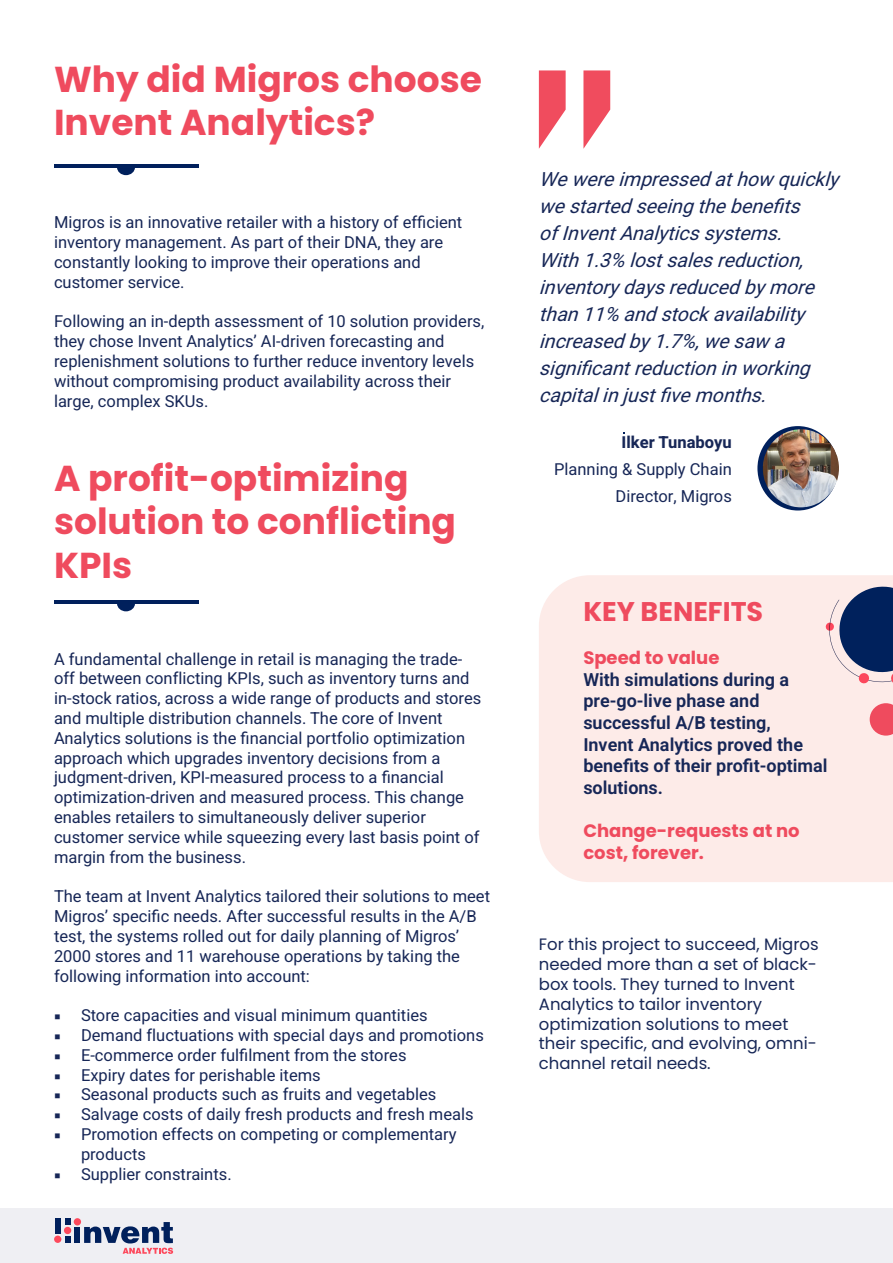
<style>
.page{position:relative;width:893px;height:1263px;background:#fff}
.page>*{position:absolute;margin:0;border:0;box-sizing:border-box;transform-origin:0 0}
.t1{font:700 36px/43.2px "Poppins";color:#ef4b5e}
.t2{font:700 27px "Poppins";color:#ef4b5e}
.t3{font:italic 19.5px/27px "Heebo";color:#172757}
.t4{font:600 18px/21.6px "Heebo";color:#172757}
.t5{font:700 18px/21.6px "Poppins";color:#ef4b5e}
.t6{font:16.5px/19.8px "Heebo";color:#172757}
.t7{font:16.5px/19.8px "Poppins";color:#172757}
.t8{font:700 16.5px "Heebo";color:#172757}
.s1{font-family:"Minion Pro"}
</style>
<div class="page">
<div style="left:0;top:1209px;width:893px;height:54px;background:#efeff3"></div>
<div style="left:75px;top:1227px;width:5px;height:16px;background:#00205c"></div>
<svg style="left:65px;top:1218px;width:5px;height:6px"></svg>
<div style="left:64px;top:1227px;width:7px;height:7px;background:#fd495c;border-radius:50%"></div>
<div style="left:74px;top:1218px;width:7px;height:7px;background:#fd495c;border-radius:4px"></div>
<svg style="left:84px;top:1222px;width:89px;height:32px"></svg>
<div style="left:55px;top:1218px;width:6px;height:16px;background:#00205c"></div>
<svg style="left:54px;top:1235px;width:16px;height:8px"></svg>
<hr style="left:54px;top:164px;width:144px;height:3px;background:#00205c">
<svg style="left:117px;top:167px;width:18px;height:8px"></svg>
<hr style="left:54px;top:600px;width:144px;height:3px;background:#00205c">
<svg style="left:117px;top:603px;width:18px;height:8px"></svg>
<div style="left:539px;top:575px;width:354px;height:307px;background:#fdebe8"></div>
<svg style="left:870px;top:703px;width:23px;height:33px"></svg>
<svg style="left:825px;top:581px;width:68px;height:104px;background:#747a99"></svg>
<svg style="left:539px;top:70px;width:27px;height:79px"></svg>
<svg style="left:583px;top:70px;width:27px;height:79px"></svg>
<svg style="left:757px;top:426px;width:81px;height:84px"></svg>
<img style="left:763px;top:429px;width:76px;height:78px">
<p class="t1" style="left:54px;top:58px;width:430px">Why did Migros choose</p>
<p class="t1" style="left:54px;top:101px;width:323px">Invent Analytics?</p>
<p class="t6" style="left:54px;top:213px;width:410px">Migros is an innovative retailer with a history of efficient inventory management. As part of their DNA, they are constantly looking to improve their operations and customer service.</p>
<p class="t6" style="left:54px;top:312px;width:432px">Following an in-depth assessment of 10 solution providers, they chose Invent Analytics’ AI-driven forecasting and replenishment solutions to further reduce inventory levels without compromising product availability across their large, complex SKUs.</p>
<p class="t1" style="left:54px;top:457px;width:404px">A profit-optimizing solution to conflicting<br>KPIs</p>
<p class="t6" style="left:54px;top:649px;width:429px">A fundamental challenge in retail is managing the trade&shy;off between conflicting KPIs, such as inventory turns and in-stock ratios, across a wide range of products and stores and multiple distribution channels. The core of Invent Analytics solutions is the financial portfolio optimization approach which upgrades inventory decisions from a judgment-driven, KPI-measured process to a financial optimization-driven and measured process. This change enables retailers to simultaneously deliver superior customer service while squeezing every last basis point of margin from the business.</p>
<p class="t6" style="left:54px;top:886px;width:438px">The team at Invent Analytics tailored their solutions to meet Migros’ specific needs. After successful results in the A/B test, the systems rolled out for daily planning of Migros’ 2000 stores and 11 warehouse operations by taking the following information into account:</p>
<p class="t6" style="left:54px;top:1005px;width:375px"><span class="s1">■</span> Store capacities and visual minimum quantities</p>
<p class="t6" style="left:54px;top:1025px;width:431px"><span class="s1">■</span> Demand fluctuations with special days and promotions</p>
<p class="t6" style="left:54px;top:1045px;width:354px"><span class="s1">■</span> E-commerce order fulfilment from the stores</p>
<p class="t6" style="left:54px;top:1065px;width:268px"><span class="s1">■</span> Expiry dates for perishable items</p>
<p class="t6" style="left:54px;top:1084px;width:384px"><span class="s1">■</span> Seasonal products such as fruits and vegetables</p>
<p class="t6" style="left:54px;top:1104px;width:421px"><span class="s1">■</span> Salvage costs of daily fresh products and fresh meals</p>
<p class="t6" style="left:81px;top:1124px;width:377px;text-indent:-27px"><span class="s1">■</span> Promotion effects on competing or complementary products</p>
<p class="t6" style="left:54px;top:1164px;width:179px"><span class="s1">■</span> Supplier constraints.</p>
<p class="t3" style="left:539px;top:165px;width:308px">Wewereimpressedathow quickly westartedseeingthebenefits ofInventAnalyticssystems.<br>With1.3%lostsalesreduction, inventorydaysreducedbymore than11%andstockavailability increasedby1.7%,wesaw a significantreductioninworking capitalinjustfivemonths.</p>
<p class="t8" style="left:622px;top:431px;width:112px">Ilker Tunaboyu</p>
<p class="t6" style="left:554px;top:455px;width:179px;line-height:27px;text-align:right">Planning &amp; Supply Chain<br>Director, Migros</p>
<p class="t2" style="left:583px;top:596px;width:181px">KEY BENEFITS</p>
<p class="t5" style="left:583px;top:647px;width:138px">Speed to value</p>
<p class="t4" style="left:583px;top:668px;width:207px">With simulations during a</p>
<p class="t4" style="left:583px;top:690px;width:246px">pre-go-live phase and successful A/B testing,<br>Invent Analytics proved the benefits of their profit-optimal solutions.</p>
<p class="t5" style="left:583px;top:820px;width:218px">Change-requests at no cost, forever.</p>
<p class="t7" style="left:539px;top:935px;width:281px">For this project to succeed, Migros needed more than a set of black&shy;box tools. They turned to Invent<br>Analytics to tailor inventory optimization solutions to meet their specific, and evolving, omni&shy;channel retail needs.</p>
</div>
